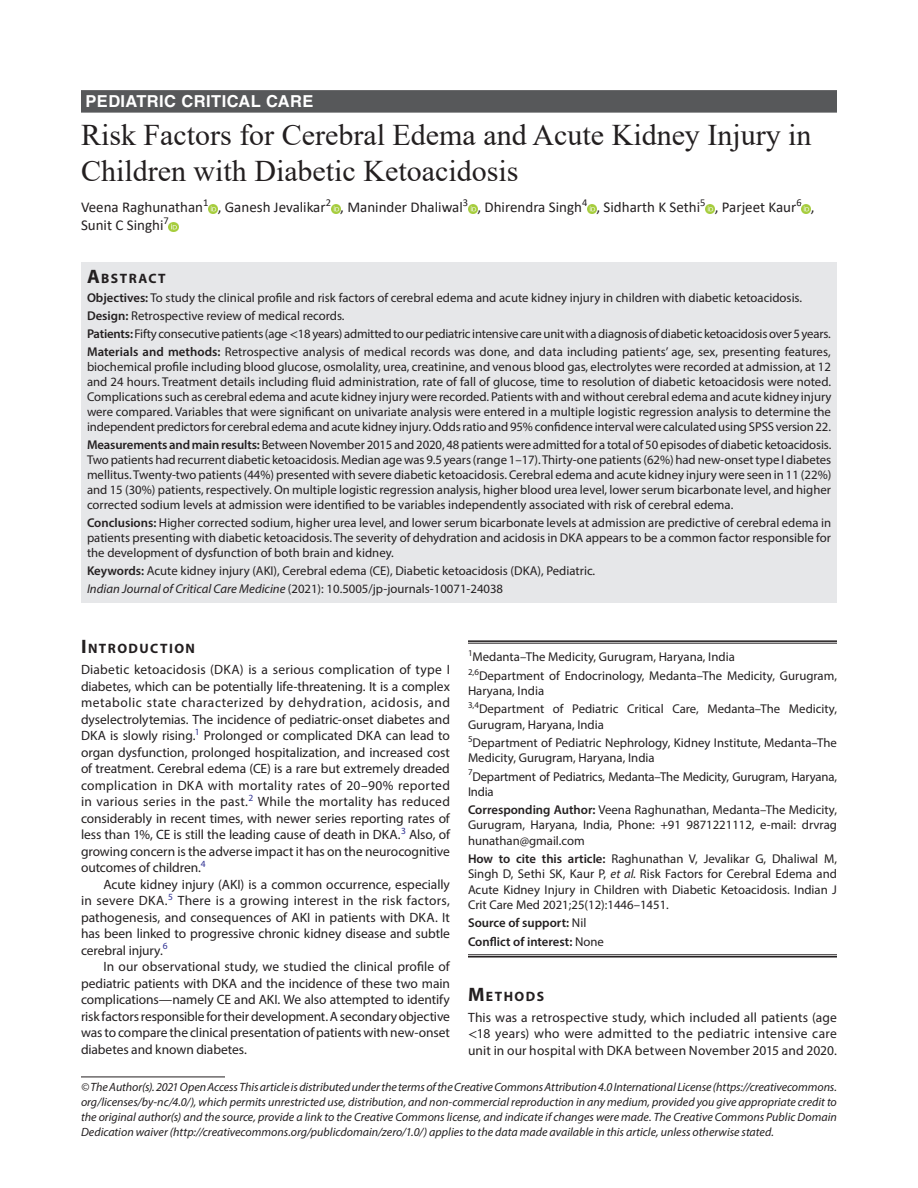
<style>
.page{position:relative;width:918px;height:1188px;background:#fff}
.page>*{position:absolute;margin:0;border:0;box-sizing:border-box;transform-origin:0 0}
.t1{font:30px/36px "Times New Roman";color:#231f20}
.ArticleType{font:700 16.5px "Helvetica LT Std";letter-spacing:.025em;color:#fff}
.AuthorName{font:15px/18px "Calibri";color:#231f20}
.Head-1-first{font:700 13.65px "Myriad Pro";letter-spacing:.105em;color:#231f20}
.AbstractTitle{font:700 13.65px "Myriad Pro";letter-spacing:.105em;color:#231f20}
.Head-1{font:700 13.65px "Myriad Pro";letter-spacing:.105em;color:#231f20}
.Para-NoIndent{font:13.5px/16.5px "Myriad Pro";color:#231f20;text-align:justify}
.Para-Indent{font:13.5px/16.5px "Myriad Pro";letter-spacing:-.005em;color:#231f20;text-align:justify}
.Abstract-Para-first{font:12.75px/15px "Myriad Pro";color:#231f20;text-align:justify}
.Affiliation{font:12.75px/15.3px "Myriad Pro";color:#231f20}
.How_to_Cite{font:12.75px/15.3px "Myriad Pro";color:#231f20;text-align:justify}
.Corresponding_Author{font:12.75px/15.3px "Myriad Pro";color:#231f20;text-align:justify}
.Keywords{font:12.75px "Myriad Pro";color:#231f20}
.JT_DOI{font:12.75px "Myriad Pro";color:#231f20}
.Affiliation-first{font:12.75px "Myriad Pro";color:#231f20}
.COI{font:600 12.75px "Myriad Pro";color:#231f20}
.Source{font:600 12.75px "Myriad Pro";color:#231f20}
.FootNote{font:italic 12px/15px "Myriad Pro";color:#231f20;text-align:justify}
.s1{font-size:19.5px}
.s2{font-weight:600}
.s3{font-family:"STIX General"}
.s4{font-style:italic}
.s5{font-weight:400}
</style>
<div class="page">
<div style="left:81px;top:90px;width:756px;height:23px;background:#57585a"></div>
<div style="left:81px;top:262px;width:756px;height:26px;background:#e6e7e9"></div>
<div style="left:81px;top:287px;width:756px;height:25px;background:#e6e7e9"></div>
<div style="left:81px;top:305px;width:756px;height:25px;background:#e6e7e9"></div>
<div style="left:81px;top:323px;width:756px;height:25px;background:#e6e7e9"></div>
<div style="left:81px;top:341px;width:756px;height:100px;background:#e6e7e9"></div>
<div style="left:81px;top:434px;width:756px;height:85px;background:#e6e7e9"></div>
<div style="left:81px;top:512px;width:756px;height:55px;background:#e6e7e9"></div>
<div style="left:81px;top:560px;width:756px;height:25px;background:#e6e7e9"></div>
<div style="left:81px;top:578px;width:756px;height:25px;background:#e6e7e9"></div>
<svg style="left:209px;top:204px;width:9px;height:9px"></svg>
<svg style="left:331px;top:204px;width:9px;height:9px"></svg>
<svg style="left:468px;top:204px;width:9px;height:9px"></svg>
<svg style="left:587px;top:204px;width:10px;height:9px"></svg>
<svg style="left:706px;top:204px;width:9px;height:9px"></svg>
<svg style="left:802px;top:204px;width:9px;height:9px"></svg>
<svg style="left:169px;top:222px;width:9px;height:9px"></svg>
<hr style="left:81px;top:1077px;width:144px;height:1px;background:#231f20">
<hr style="left:468px;top:640px;width:369px;height:2px;background:#231f20">
<hr style="left:468px;top:643px;width:369px;height:1px;background:#231f20">
<hr style="left:468px;top:955px;width:369px;height:1px;background:#231f20">
<hr style="left:468px;top:956px;width:369px;height:2px;background:#231f20">
<p class="ArticleType" style="left:86px;top:91px;width:230px">PEDIATRIC CRITICAL CARE</p>
<p class="t1" style="left:81px;top:116px;width:732px">Risk Factors for Cerebral Edema and Acute Kidney Injury in<br>Children with Diabetic Ketoacidosis</p>
<p class="AuthorName" style="left:81px;top:198px;width:735px">Veena Raghunathan<sup>1</sup> , Ganesh Jevalikar<sup>2</sup> , Maninder Dhaliwal<sup>3</sup> , Dhirendra Singh<sup>4</sup> , Sidharth K Sethi<sup>5</sup> , Parjeet Kaur<sup>6</sup> ,<br>Sunit C Singhi<sup>7</sup></p>
<p class="AbstractTitle" style="left:87px;top:269px;width:80px"><span class="s1">A</span>BSTRACT</p>
<p class="Abstract-Para-first" style="left:87px;top:290px;width:717px"><span class="s2">Objectives:</span> To study the clinical profile and risk factors of cerebral edema and acute kidney injury in children with diabetic ketoacidosis.</p>
<p class="Abstract-Para-first" style="left:87px;top:308px;width:259px"><span class="s2">Design:</span> Retrospective review of medical records.</p>
<p class="Abstract-Para-first" style="left:87px;top:326px;width:745px"><span class="s2">Patients:</span> Fifty consecutive patients (age <span class="s3">&lt;</span>18 years) admitted to our pediatric intensive care unit with a diagnosis of diabetic ketoacidosis over 5 years.</p>
<p class="Abstract-Para-first" style="left:87px;top:344px;width:746px"><span class="s2">Materials and methods:</span> Retrospective analysis of medical records was done, and data including patients’ age, sex, presenting features, biochemical profile including blood glucose, osmolality, urea, creatinine, and venous blood gas, electrolytes were recorded at admission, at 12 and 24 hours. Treatment details including fluid administration, rate of fall of glucose, time to resolution of diabetic ketoacidosis were noted.<br>Complications such as cerebral edema and acute kidney injury were recorded. Patients with and without cerebral edema and acute kidney injury were compared. Variables that were significant on univariate analysis were entered in a multiple logistic regression analysis to determine the independent predictors for cerebral edema and acute kidney injury. Odds ratio and 95% confidence interval were calculated using SPSS version 22.</p>
<p class="Abstract-Para-first" style="left:87px;top:437px;width:746px"><span class="s2">Measurements and main results:</span> Between November 2015 and 2020, 48 patients were admitted for a total of 50 episodes of diabetic ketoacidosis.<br>Two patients had recurrent diabetic ketoacidosis. Median age was 9.5 years (range 1–17). Thirty-one patients (62%) had new-onset type I diabetes mellitus. Twenty-two patients (44%) presented with severe diabetic ketoacidosis. Cerebral edema and acute kidney injury were seen in 11 (22%) and 15 (30%) patients, respectively. On multiple logistic regression analysis, higher blood urea level, lower serum bicarbonate level, and higher corrected sodium levels at admission were identified to be variables independently associated with risk of cerebral edema.</p>
<p class="Abstract-Para-first" style="left:87px;top:515px;width:746px"><span class="s2">Conclusions:</span> Higher corrected sodium, higher urea level, and lower serum bicarbonate levels at admission are predictive of cerebral edema in patients presenting with diabetic ketoacidosis. The severity of dehydration and acidosis in DKA appears to be a common factor responsible for the development of dysfunction of both brain and kidney.</p>
<p class="Keywords" style="left:87px;top:563px;width:510px"><span class="s2">Keywords:</span> Acute kidney injury (AKI), Cerebral edema (CE), Diabetic ketoacidosis (DKA), Pediatric.</p>
<p class="JT_DOI" style="left:87px;top:581px;width:418px"><span class="s4">Indian Journal of Critical Care Medicine</span> (2021): 10.5005/jp-journals-10071-24038</p>
<p class="Head-1-first" style="left:81px;top:640px;width:116px"><span class="s1">I</span>NTRODUCTION</p>
<p class="Para-NoIndent" style="left:81px;top:661px;width:371px">Diabetic ketoacidosis (DKA) is a serious complication of type I diabetes, which can be potentially life-threatening. It is a complex metabolic state characterized by dehydration, acidosis, and dyselectrolytemias. The incidence of pediatric-onset diabetes and DKA is slowly rising.<sup>1</sup> Prolonged or complicated DKA can lead to organ dysfunction, prolonged hospitalization, and increased cost of treatment. Cerebral edema (CE) is a rare but extremely dreaded complication in DKA with mortality rates of 20–90% reported in various series in the past.<sup>2</sup> While the mortality has reduced considerably in recent times, with newer series reporting rates of less than 1%, CE is still the leading cause of death in DKA.<sup>3</sup> Also, of growing concern is the adverse impact it has on the neurocognitive outcomes of children.<sup>4</sup></p>
<p class="Para-Indent" style="left:81px;top:876px;width:371px;text-indent:22px">Acute kidney injury (AKI) is a common occurrence, especially in severe DKA.<sup>5</sup> There is a growing interest in the risk factors, pathogenesis, and consequences of AKI in patients with DKA. It has been linked to progressive chronic kidney disease and subtle cerebral injury.<sup>6</sup></p>
<p class="Para-Indent" style="left:81px;top:958px;width:371px;text-indent:22px">In our observational study, we studied the clinical profile of pediatric patients with DKA and the incidence of these two main complications—namely CE and AKI. We also attempted to identify risk factors responsible for their development. A secondary objective was to compare the clinical presentation of patients with new-onset diabetes and known diabetes.</p>
<p class="FootNote" style="left:81px;top:1079px;width:758px">© The Author(s). 2021 Open Access This article is distributed under the terms of the Creative Commons Attribution 4.0 International License (https://creativecommons. org/licenses/by-nc/4.0/), which permits unrestricted use, distribution, and non-commercial reproduction in any medium, provided you give appropriate credit to the original author(s) and the source, provide a link to the Creative Commons license, and indicate if changes were made. The Creative Commons Public Domain Dedication waiver (http://creativecommons.org/publicdomain/zero/1.0/) applies to the data made available in this article, unless otherwise stated.</p>
<p class="Affiliation-first" style="left:468px;top:649px;width:268px"><sup>1</sup>Medanta–The Medicity, Gurugram, Haryana, India</p>
<p class="Affiliation" style="left:468px;top:668px;width:370px"><sup>2,6</sup>Department of Endocrinology, Medanta–The Medicity, Gurugram,<br>Haryana, India</p>
<p class="Affiliation" style="left:468px;top:701px;width:371px"><sup>3,4</sup>Department of Pediatric Critical Care, Medanta–The Medicity,<br>Gurugram, Haryana, India</p>
<p class="Affiliation" style="left:468px;top:735px;width:370px"><sup>5</sup>Department of Pediatric Nephrology, Kidney Institute, Medanta–The<br>Medicity, Gurugram, Haryana, India</p>
<p class="Affiliation" style="left:468px;top:768px;width:370px"><sup>7</sup>Department of Pediatrics, Medanta–The Medicity, Gurugram, Haryana,<br>India</p>
<p class="Corresponding_Author" style="left:468px;top:802px;width:371px"><span class="s2">Corresponding Author:</span> Veena Raghunathan, Medanta–The Medicity, Gurugram, Haryana, India, Phone: +91 9871221112, e-mail: drvrag hunathan@gmail.com</p>
<p class="How_to_Cite" style="left:468px;top:851px;width:371px"><span class="s2">How to cite this article:</span> Raghunathan V, Jevalikar G, Dhaliwal M, Singh D, Sethi SK, Kaur P, <span class="s4">et al.</span> Risk Factors for Cerebral Edema and Acute Kidney Injury in Children with Diabetic Ketoacidosis. Indian J Crit Care Med 2021;25(12):1446–1451.</p>
<p class="Source" style="left:468px;top:915px;width:120px">Source of support: <span class="s5">Nil</span></p>
<p class="COI" style="left:468px;top:933px;width:137px">Conflict of interest: <span class="s5">None</span></p>
<p class="Head-1" style="left:468px;top:987px;width:78px"><span class="s1">M</span>ETHODS</p>
<p class="Para-NoIndent" style="left:468px;top:1009px;width:370px">This was a retrospective study, which included all patients (age <span class="s3">&lt;</span>18 years) who were admitted to the pediatric intensive care unit in our hospital with DKA between November 2015 and 2020.</p>
</div>
